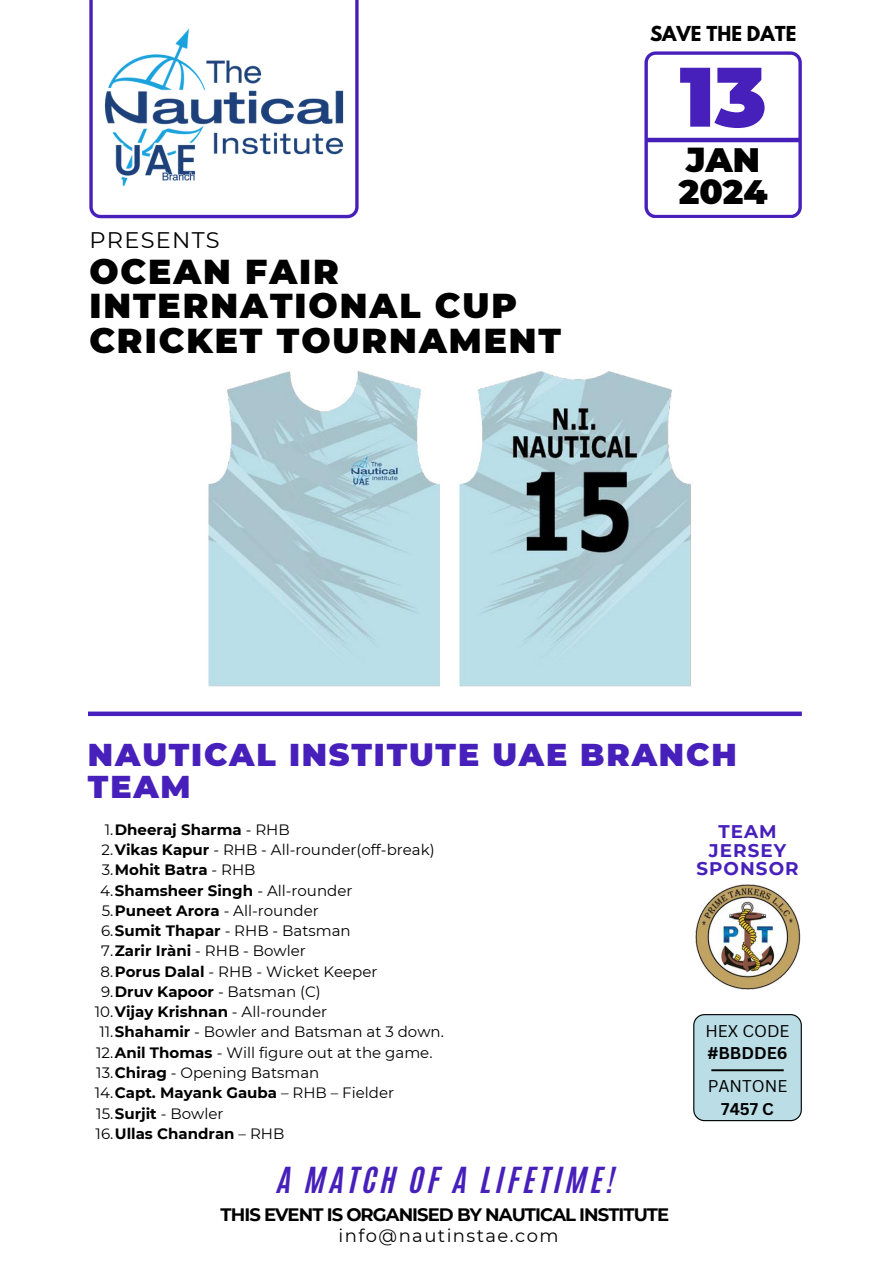
<style>
.page{position:relative;width:893px;height:1264px;background:#fff}
.page>*{position:absolute;margin:0;border:0;box-sizing:border-box;transform-origin:0 0}
.t1{font:900 84.15px "Montserrat";color:#4720bb}
.t2{font:900 34.5px/34.2px "Montserrat";letter-spacing:.055em;color:#000}
.t3{font:900 33.9px/32.4px "Montserrat";color:#000}
.t4{font:900 31.5px/31.5px "Montserrat";letter-spacing:.055em;color:#4720bb}
.t5{font:30px "CA Generated";letter-spacing:.135em;color:#4720bb}
.t6{font:22.5px "Montserrat";letter-spacing:.055em;color:#000}
.t7{font:700 18.3px/18.3px "Montserrat";letter-spacing:.055em;color:#4720bb;text-align:center}
.t8{font:700 18.3px "League Spartan";color:#000}
.t9{font:700 18px "Montserrat";letter-spacing:-.05em;color:#000}
.t10{font:18px "Montserrat";letter-spacing:.08em;color:#000}
.t11{font:16.5px "Canva Sans";color:#000}
.t12{font:700 16.5px "Canva Sans";color:#000}
.t13{font:15px "Montserrat";color:#000}
.t14{font:700 15px "Montserrat";color:#000}
.s1{font-weight:400}
.s2{font-weight:700}
</style>
<div class="page">
<div style="left:88px;top:711px;width:713px;height:5px;background:#4720bb"></div>
<img style="left:695px;top:884px;width:106px;height:106px">
<div style="left:693px;top:1014px;width:108px;height:107px;background:#bbdde6"></div>
<hr style="left:711px;top:1069px;width:72px;height:2px;background:#000">
<svg style="left:89px;top:0;width:269px;height:218px"></svg>
<img style="left:101px;top:25px;width:246px;height:182px">
<img style="left:208px;top:371px;width:483px;height:316px">
<svg style="left:644px;top:51px;width:157px;height:167px"></svg>
<hr style="left:645px;top:138px;width:155px;height:4px;background:#4720bb">
<p class="t8" style="left:650px;top:24px;width:148px">SAVE THE DATE</p>
<h3 class="t6" style="left:89px;top:226px;width:132px">PRESENTS</h3>
<h2 class="t2" style="left:89px;top:255px;width:473px">OCEAN FAIR<br>INTERNATIONAL CUP<br>CRICKET TOURNAMENT</h2>
<h1 class="t1" style="left:679px;top:45px;width:88px">13</h1>
<h3 class="t3" style="left:678px;top:143px;width:90px">JAN<br>2024</h3>
<h3 class="t4" style="left:88px;top:739px;width:650px">NAUTICAL INSTITUTE UAE BRANCH<br>TEAM</h3>
<p class="t14" style="left:105px;top:820px;width:186px"><span class="s1">1.</span>Dheeraj Sharma <span class="s1">- RHB</span></p>
<p class="t13" style="left:102px;top:840px;width:334px">2.<span class="s2">Vikas Kapur</span> - RHB - All-rounder(off-break)</p>
<p class="t14" style="left:102px;top:860px;width:155px"><span class="s1">3.</span>Mohit Batra <span class="s1">- RHB</span></p>
<p class="t13" style="left:100px;top:881px;width:254px">4.<span class="s2">Shamsheer Singh</span> - All-rounder</p>
<p class="t13" style="left:102px;top:901px;width:219px">5.<span class="s2">Puneet Arora</span> - All-rounder</p>
<p class="t13" style="left:101px;top:921px;width:251px">6.<span class="s2">Sumit Thapar</span> - RHB - Batsman</p>
<p class="t13" style="left:101px;top:941px;width:206px">7.<span class="s2">Zarir Iràni</span> - RHB - Bowler</p>
<p class="t13" style="left:101px;top:962px;width:278px">8.<span class="s2">Porus Dalal</span> - RHB - Wicket Keeper</p>
<p class="t13" style="left:101px;top:982px;width:221px">9.<span class="s2">Druv Kapoor</span> - Batsman (C)</p>
<p class="t13" style="left:95px;top:1002px;width:234px">10.<span class="s2">Vijay Krishnan</span> - All-rounder</p>
<p class="t13" style="left:99px;top:1022px;width:346px">11.<span class="s2">Shahamir</span> - Bowler and Batsman at 3 down.</p>
<p class="t13" style="left:96px;top:1043px;width:338px">12.<span class="s2">Anil Thomas</span> - Will figure out at the game.</p>
<p class="t13" style="left:96px;top:1063px;width:225px">13.<span class="s2">Chirag</span> - Opening Batsman</p>
<p class="t14" style="left:95px;top:1083px;width:301px"><span class="s1">14.</span>Capt. Mayank Gauba <span class="s1">– RHB – Fielder</span></p>
<p class="t13" style="left:96px;top:1103px;width:129px">15.<span class="s2">Surjit</span> - Bowler</p>
<p class="t14" style="left:96px;top:1124px;width:190px"><span class="s1">16.</span>Ullas Chandran <span class="s1">– RHB</span></p>
<h3 class="t5" style="left:278px;top:1158px;width:338px">A MATCH OF A LIFETIME!</h3>
<p class="t9" style="left:220px;top:1203px;width:450px">THIS EVENT IS ORGANISED BY NAUTICAL INSTITUTE</p>
<p class="t10" style="left:338px;top:1224px;width:221px">info@nautinstae.com</p>
<p class="t7" style="left:696px;top:822px;width:104px">TEAM<br>JERSEY<br>SPONSOR</p>
<p class="t11" style="left:705px;top:1019px;width:86px">HEX CODE</p>
<p class="t12" style="left:707px;top:1041px;width:82px">#BBDDE6</p>
<p class="t11" style="left:707px;top:1074px;width:81px">PANTONE</p>
<p class="t12" style="left:721px;top:1097px;width:54px">7457 C</p>
</div>
